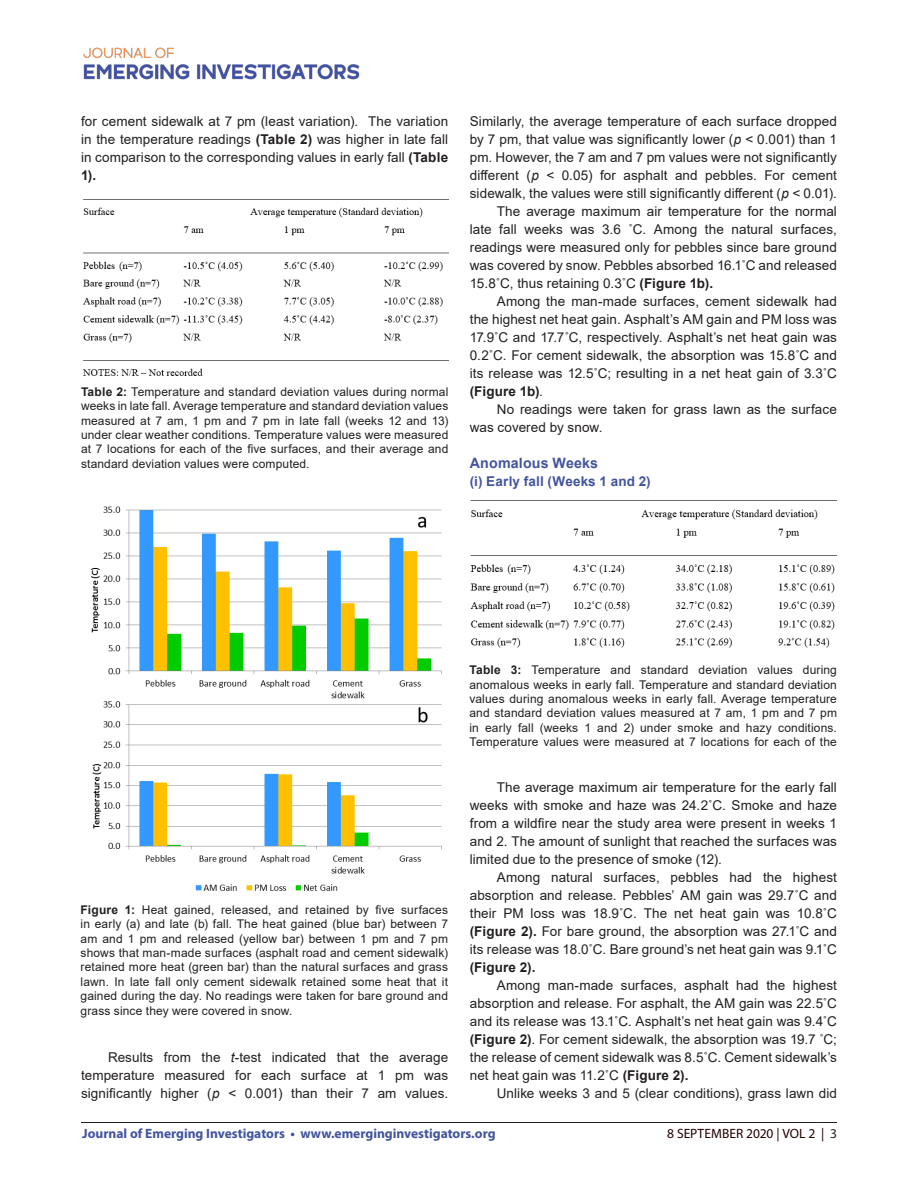
<style>
.page{position:relative;width:918px;height:1188px;background:#fff}
.page>*{position:absolute;margin:0;border:0;box-sizing:border-box;transform-origin:0 0}
.t1{font:700 14.25px "Arial";letter-spacing:.01em;color:#42549e}
.t2{font:13.5px/18px "Arial";letter-spacing:.005em;color:#231f20;text-align:justify}
.t3{font:700 13.5px "Myriad Pro";color:#42549e}
.t4{font:700 13.5px "Arial";letter-spacing:.01em;color:#42549e}
.t5{font:13.5px "Myriad Pro";letter-spacing:-.005em;color:#230000}
.t6{font:12px/14.4px "Arial";letter-spacing:.01em;color:#231f20;text-align:justify}
.s1{font-weight:700}
.s2{font-style:italic}
.s3{color:#231f20}
</style>
<div class="page">
<hr style="left:81px;top:1122px;width:756px;height:1px;background:#231f20">
<img style="left:83px;top:47px;width:277px;height:33px">
<img style="left:90px;top:506px;width:352px;height:385px">
<img style="left:82px;top:199px;width:366px;height:177px">
<img style="left:470px;top:500px;width:367px;height:148px">
<p class="t2" style="left:81px;top:112px;width:369px">for cement sidewalk at 7 pm (least variation). The variation in the temperature readings <span class="s1">(Table 2)</span> was higher in late fall in comparison to the corresponding values in early fall <span class="s1">(Table 1).</span></p>
<p class="t6" style="left:81px;top:384px;width:369px"><span class="s1">Table 2:</span> Temperature and standard deviation values during normal weeks in late fall. Average temperature and standard deviation values measured at 7 am, 1 pm and 7 pm in late fall (weeks 12 and 13) under clear weather conditions. Temperature values were measured at 7 locations for each of the five surfaces, and their average and standard deviation values were computed.</p>
<p class="t2" style="left:470px;top:112px;width:369px">Similarly, the average temperature of each surface dropped by 7 pm, that value was significantly lower (<span class="s2">p</span> &lt; 0.001) than 1 pm. However, the 7 am and 7 pm values were not significantly different (<span class="s2">p</span> &lt; 0.05) for asphalt and pebbles. For cement sidewalk, the values were still significantly different (<span class="s2">p</span> &lt; 0.01).</p>
<p class="t2" style="left:470px;top:202px;width:369px;text-indent:27px">The average maximum air temperature for the normal late fall weeks was 3.6 ˚C. Among the natural surfaces, readings were measured only for pebbles since bare ground was covered by snow. Pebbles absorbed 16.1˚C and released 15.8˚C, thus retaining 0.3˚C <span class="s1">(Figure 1b).</span></p>
<p class="t2" style="left:470px;top:292px;width:369px;text-indent:27px">Among the man-made surfaces, cement sidewalk had the highest net heat gain. Asphalt’s AM gain and PM loss was 17.9˚C and 17.7˚C, respectively. Asphalt’s net heat gain was 0.2˚C. For cement sidewalk, the absorption was 15.8˚C and its release was 12.5˚C; resulting in a net heat gain of 3.3˚C <span class="s1">(Figure 1b)</span>.</p>
<p class="t2" style="left:470px;top:400px;width:369px;text-indent:27px">No readings were taken for grass lawn as the surface was covered by snow.</p>
<p class="t1" style="left:470px;top:453px;width:130px">Anomalous Weeks</p>
<p class="t4" style="left:470px;top:472px;width:183px">(i) Early fall (Weeks 1 and 2)</p>
<p class="t6" style="left:81px;top:902px;width:369px"><span class="s1">Figure 1:</span> Heat gained, released, and retained by five surfaces in early (a) and late (b) fall. The heat gained (blue bar) between 7 am and 1 pm and released (yellow bar) between 1 pm and 7 pm shows that man-made surfaces (asphalt road and cement sidewalk) retained more heat (green bar) than the natural surfaces and grass lawn. In late fall only cement sidewalk retained some heat that it gained during the day. No readings were taken for bare ground and grass since they were covered in snow.</p>
<p class="t2" style="left:81px;top:1048px;width:369px;text-indent:27px">Results from the <span class="s2">t</span>-test indicated that the average temperature measured for each surface at 1 pm was significantly higher (<span class="s2">p</span> &lt; 0.001) than their 7 am values.</p>
<p class="t6" style="left:470px;top:663px;width:369px"><span class="s1">Table 3:</span> Temperature and standard deviation values during anomalous weeks in early fall. Temperature and standard deviation values during anomalous weeks in early fall. Average temperature and standard deviation values measured at 7 am, 1 pm and 7 pm in early fall (weeks 1 and 2) under smoke and hazy conditions.<br>Temperature values were measured at 7 locations for each of the</p>
<p class="t2" style="left:470px;top:778px;width:369px;text-indent:27px">The average maximum air temperature for the early fall weeks with smoke and haze was 24.2˚C. Smoke and haze from a wildfire near the study area were present in weeks 1 and 2. The amount of sunlight that reached the surfaces was limited due to the presence of smoke (12).</p>
<p class="t2" style="left:470px;top:868px;width:369px;text-indent:27px">Among natural surfaces, pebbles had the highest absorption and release. Pebbles’ AM gain was 29.7˚C and their PM loss was 18.9˚C. The net heat gain was 10.8˚C <span class="s1">(Figure 2).</span> For bare ground, the absorption was 27.1˚C and its release was 18.0˚C. Bare ground’s net heat gain was 9.1˚C <span class="s1">(Figure 2).</span></p>
<p class="t2" style="left:470px;top:976px;width:369px;text-indent:27px">Among man-made surfaces, asphalt had the highest absorption and release. For asphalt, the AM gain was 22.5˚C and its release was 13.1˚C. Asphalt’s net heat gain was 9.4˚C <span class="s1">(Figure 2)</span>. For cement sidewalk, the absorption was 19.7 ˚C; the release of cement sidewalk was 8.5˚C. Cement sidewalk’s net heat gain was 11.2˚C <span class="s1">(Figure 2).</span></p>
<p class="t2" style="left:497px;top:1084px;width:342px">Unlike weeks 3 and 5 (clear conditions), grass lawn did</p>
<p class="t3" style="left:82px;top:1125px;width:415px">Journal of Emerging Investigators • www.emerginginvestigators.org</p>
<p class="t5" style="left:667px;top:1125px;width:171px">8 SEPTEMBER 2020 | VOL 2 | <span class="s3">3</span></p>
</div>
